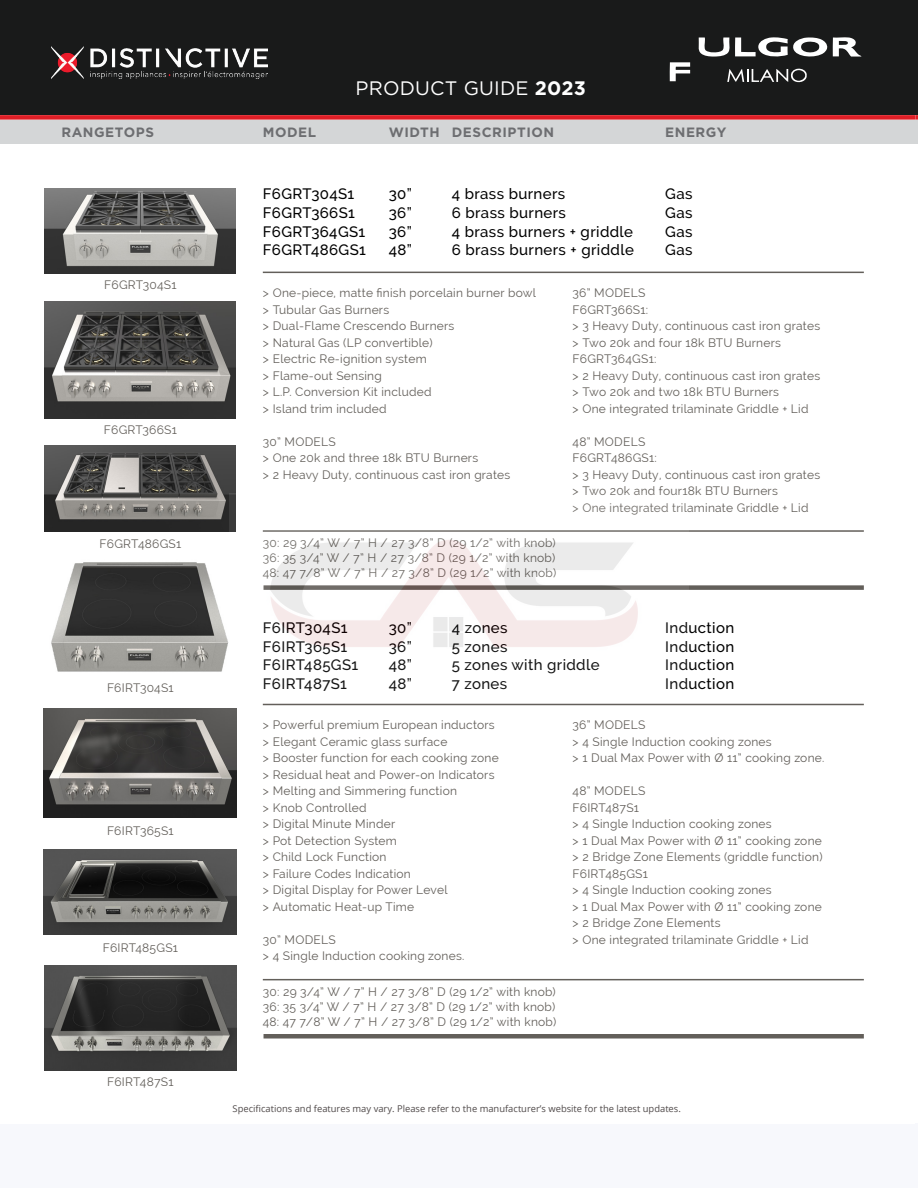
<style>
.page{position:relative;width:918px;height:1188px;background:#fff}
.page>*{position:absolute;margin:0;border:0;box-sizing:border-box;transform-origin:0 0}
.t1{font:19.5px "Gotham";letter-spacing:.01em;color:#fff}
.t2{font:500 15px/18.8px "Raleway";letter-spacing:.025em;color:#000}
.t3{font:700 13.5px "Gotham";letter-spacing:.04em;color:#6d6e71}
.t4{font:12px/16.5px "Raleway";letter-spacing:.02em;color:#635f5a}
.t5{font:9.3px "Open Sans";color:#514b4b}
.s1{font-weight:700}
</style>
<div class="page">
<div style="left:0;top:0;width:915px;height:115px;background:#191a1a"></div>
<hr style="left:915px;top:0;width:3px;height:115px;background:#191a1a">
<svg style="left:915px;top:115px;width:3px;height:5px"></svg>
<div style="left:0;top:120px;width:915px;height:24px;background:#d4d6d7"></div>
<div style="left:0;top:115px;width:915px;height:5px;background:#df1e26"></div>
<hr style="left:916px;top:120px;width:2px;height:24px;background:#d4d6d7">
<div style="left:0;top:1124px;width:916px;height:64px;background:#f7f8fc"></div>
<hr style="left:916px;top:1124px;width:2px;height:64px;background:#f7f8fc">
<svg style="left:670px;top:62px;width:20px;height:19px"></svg>
<svg style="left:698px;top:37px;width:163px;height:20px"></svg>
<svg style="left:727px;top:68px;width:80px;height:15px"></svg>
<img style="left:51px;top:46px;width:216px;height:32px">
<img style="left:45px;top:189px;width:191px;height:85px">
<img style="left:45px;top:301px;width:191px;height:117px">
<img style="left:51px;top:562px;width:178px;height:110px">
<img style="left:44px;top:966px;width:192px;height:104px">
<img style="left:44px;top:708px;width:193px;height:110px">
<img style="left:44px;top:850px;width:193px;height:85px">
<img style="left:45px;top:445px;width:191px;height:86px">
<hr style="left:263px;top:272px;width:601px;height:1px;background:#635f5a">
<hr style="left:263px;top:704px;width:601px;height:1px;background:#635f5a">
<div style="left:264px;top:585px;width:600px;height:5px;background:#635f5a"></div>
<hr style="left:263px;top:530px;width:601px;height:2px;background:#635f5a">
<div style="left:264px;top:1034px;width:600px;height:5px;background:#635f5a"></div>
<hr style="left:263px;top:979px;width:601px;height:1px;background:#635f5a">
<img style="left:230px;top:494px;width:458px;height:153px">
<h1 class="t1" style="left:356px;top:75px;width:232px">PRODUCT GUIDE <span class="s1">2023</span></h1>
<p class="t3" style="left:61px;top:123px;width:94px">RANGETOPS</p>
<p class="t3" style="left:263px;top:123px;width:55px">MODEL</p>
<p class="t3" style="left:389px;top:123px;width:167px">WIDTH DESCRIPTION</p>
<p class="t3" style="left:665px;top:123px;width:63px">ENERGY</p>
<p class="t4" style="left:104px;top:277px;width:74px">F6GRT304S1</p>
<p class="t4" style="left:104px;top:422px;width:75px">F6GRT366S1</p>
<p class="t4" style="left:100px;top:535px;width:83px">F6GRT486GS1</p>
<p class="t4" style="left:107px;top:679px;width:68px">F6IRT304S1</p>
<p class="t4" style="left:107px;top:823px;width:68px">F6IRT365S1</p>
<p class="t4" style="left:103px;top:940px;width:77px">F6IRT485GS1</p>
<p class="t4" style="left:107px;top:1074px;width:68px">F6IRT487S1</p>
<p class="t2" style="left:263px;top:184px;width:105px">F6GRT304S1<br>F6GRT366S1<br>F6GRT364GS1<br>F6GRT486GS1</p>
<p class="t2" style="left:389px;top:184px;width:25px;text-align:justify">30” 36” 36” 48”</p>
<p class="t2" style="left:452px;top:184px;width:184px">4 brass burners<br>6 brass burners<br>4 brass burners + griddle<br>6 brass burners + griddle</p>
<p class="t2" style="left:665px;top:184px;width:29px;text-align:justify">Gas Gas Gas Gas</p>
<p class="t4" style="left:263px;top:285px;width:275px">&gt; One-piece, matte finish porcelain burner bowl &gt; Tubular Gas Burners<br>&gt; Dual-Flame Crescendo Burners<br>&gt; Natural Gas (LP convertible)<br>&gt; Electric Re-ignition system<br>&gt; Flame-out Sensing<br>&gt; L.P. Conversion Kit included<br>&gt; Island trim included</p>
<p class="t4" style="left:263px;top:433px;width:249px">30” MODELS<br>&gt; One 20k and three 18k BTU Burners<br>&gt; 2 Heavy Duty, continuous cast iron grates</p>
<p class="t4" style="left:263px;top:536px;width:295px;line-height:15px;text-align:justify">30: 29 3/4” W / 7” H / 27 3/8” D (29 1/2” with knob)<br>36: 35 3/4” W / 7” H / 27 3/8” D (29 1/2” with knob)<br>48: 47 7/8” W / 7” H / 27 3/8” D (29 1/2” with knob)</p>
<p class="t4" style="left:573px;top:285px;width:249px">36” MODELS<br>F6GRT366S1:<br>&gt; 3 Heavy Duty, continuous cast iron grates &gt; Two 20k and four 18k BTU Burners<br>F6GRT364GS1:<br>&gt; 2 Heavy Duty, continuous cast iron grates &gt; Two 20k and two 18k BTU Burners<br>&gt; One integrated trilaminate Griddle + Lid</p>
<p class="t4" style="left:573px;top:433px;width:249px">48” MODELS<br>F6GRT486GS1:<br>&gt; 3 Heavy Duty, continuous cast iron grates &gt; Two 20k and four18k BTU Burners<br>&gt; One integrated trilaminate Griddle + Lid</p>
<p class="t2" style="left:263px;top:618px;width:97px">F6IRT304S1<br>F6IRT365S1<br>F6IRT485GS1<br>F6IRT487S1</p>
<p class="t2" style="left:389px;top:618px;width:25px;text-align:justify">30” 36” 48” 48”</p>
<p class="t2" style="left:452px;top:618px;width:149px">4 zones<br>5 zones<br>5 zones with griddle<br>7 zones</p>
<p class="t2" style="left:665px;top:618px;width:71px;text-align:justify">Induction Induction Induction Induction</p>
<p class="t4" style="left:263px;top:717px;width:237px">&gt; Powerful premium European inductors &gt; Elegant Ceramic glass surface<br>&gt; Booster function for each cooking zone &gt; Residual heat and Power-on Indicators &gt; Melting and Simmering function<br>&gt; Knob Controlled<br>&gt; Digital Minute Minder<br>&gt; Pot Detection System<br>&gt; Child Lock Function<br>&gt; Failure Codes Indication<br>&gt; Digital Display for Power Level<br>&gt; Automatic Heat-up Time</p>
<p class="t4" style="left:263px;top:931px;width:203px">30” MODELS<br>&gt; 4 Single Induction cooking zones.</p>
<p class="t4" style="left:263px;top:984px;width:295px;line-height:15px;text-align:justify">30: 29 3/4” W / 7” H / 27 3/8” D (29 1/2” with knob)<br>36: 35 3/4” W / 7” H / 27 3/8” D (29 1/2” with knob)<br>48: 47 7/8” W / 7” H / 27 3/8” D (29 1/2” with knob)</p>
<p class="t4" style="left:573px;top:717px;width:253px">36” MODELS<br>&gt; 4 Single Induction cooking zones<br>&gt; 1 Dual Max Power with Ø 11” cooking zone.</p>
<p class="t4" style="left:573px;top:783px;width:251px">48” MODELS<br>F6IRT487S1<br>&gt; 4 Single Induction cooking zones<br>&gt; 1 Dual Max Power with Ø 11” cooking zone &gt; 2 Bridge Zone Elements (griddle function)<br>F6IRT485GS1<br>&gt; 4 Single Induction cooking zones<br>&gt; 1 Dual Max Power with Ø 11” cooking zone &gt; 2 Bridge Zone Elements<br>&gt; One integrated trilaminate Griddle + Lid</p>
<p class="t5" style="left:233px;top:1103px;width:450px">Specifications and features may vary. Please refer to the manufacturer’s website for the latest updates.</p>
</div>
